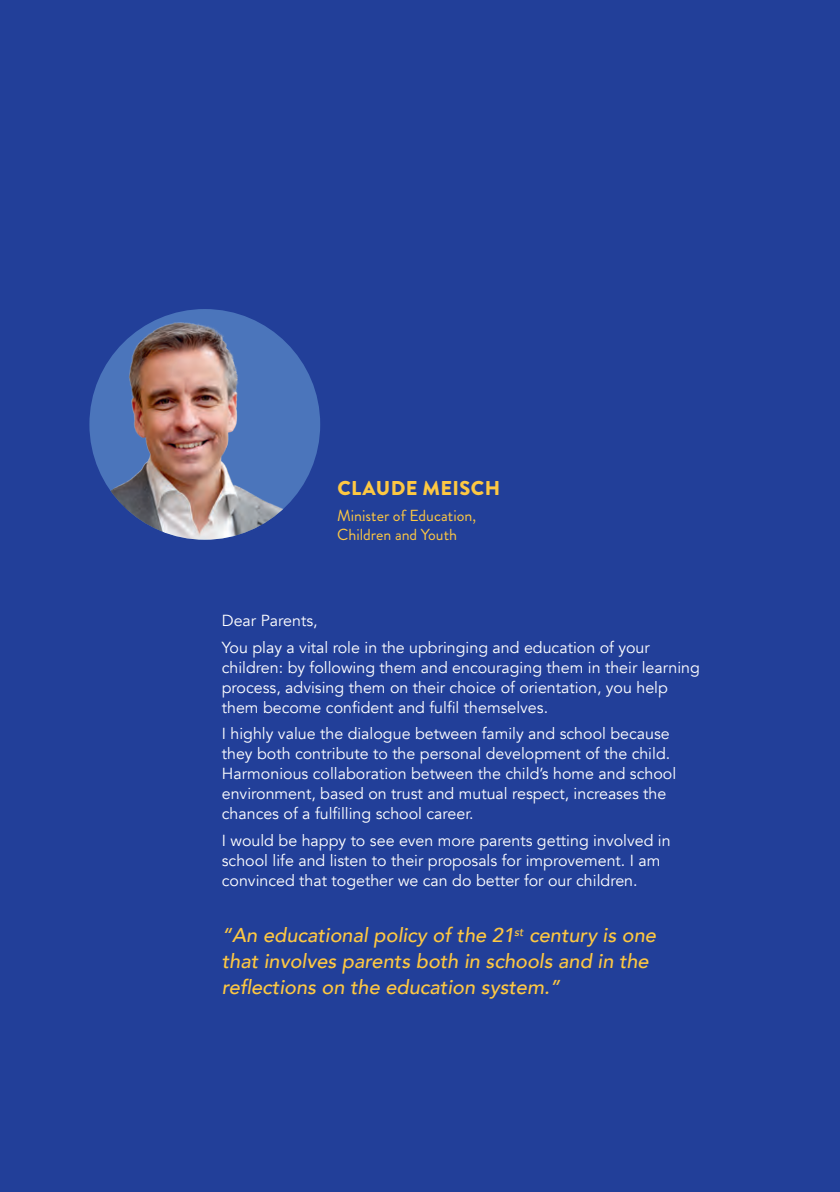
<style>
.page{position:relative;width:840px;height:1192px;background:#fff}
.page>*{position:absolute;margin:0;border:0;box-sizing:border-box;transform-origin:0 0}
.t1{font:italic 500 20px/26px "Avenir";color:#fec842}
.t2{font:900 20px "Brandon Grotesque";letter-spacing:.02em;color:#fec842}
.t3{font:16px/20px "Avenir";color:#fff}
.t4{font:16px/19.2px "Brandon Grotesque";color:#fec842}
</style>
<div class="page">
<div style="left:0;top:0;width:839px;height:1191px;background:#223f99"></div>
<img style="left:89px;top:309px;width:231px;height:230px;border-radius:115px">
<p class="t2" style="left:337px;top:474px;width:164px">CLAUDE MEISCH</p>
<p class="t4" style="left:337px;top:506px;width:140px">Minister of Education,<br>Children and Youth</p>
<p class="t3" style="left:222px;top:607px;width:429px;line-height:26.8px">Dear Parents,<br>You play a vital role in the upbringing and education of your</p>
<p class="t3" style="left:222px;top:657px;width:479px">children: by following them and encouraging them in their learning process, advising them on their choice of orientation, you help them become confident and fulfil themselves.</p>
<p class="t3" style="left:222px;top:724px;width:455px">I highly value the dialogue between family and school because they both contribute to the personal development of the child.<br>Harmonious collaboration between the child’s home and school environment, based on trust and mutual respect, increases the chances of a fulfilling school career.</p>
<p class="t3" style="left:222px;top:831px;width:450px">I would be happy to see even more parents getting involved in school life and listen to their proposals for improvement. I am convinced that together we can do better for our children.</p>
<p class="t1" style="left:222px;top:922px;width:435px">“An educational policy of the 21<sup>st</sup> century is one that involves parents both in schools and in the reflections on the education system.”</p>
</div>
